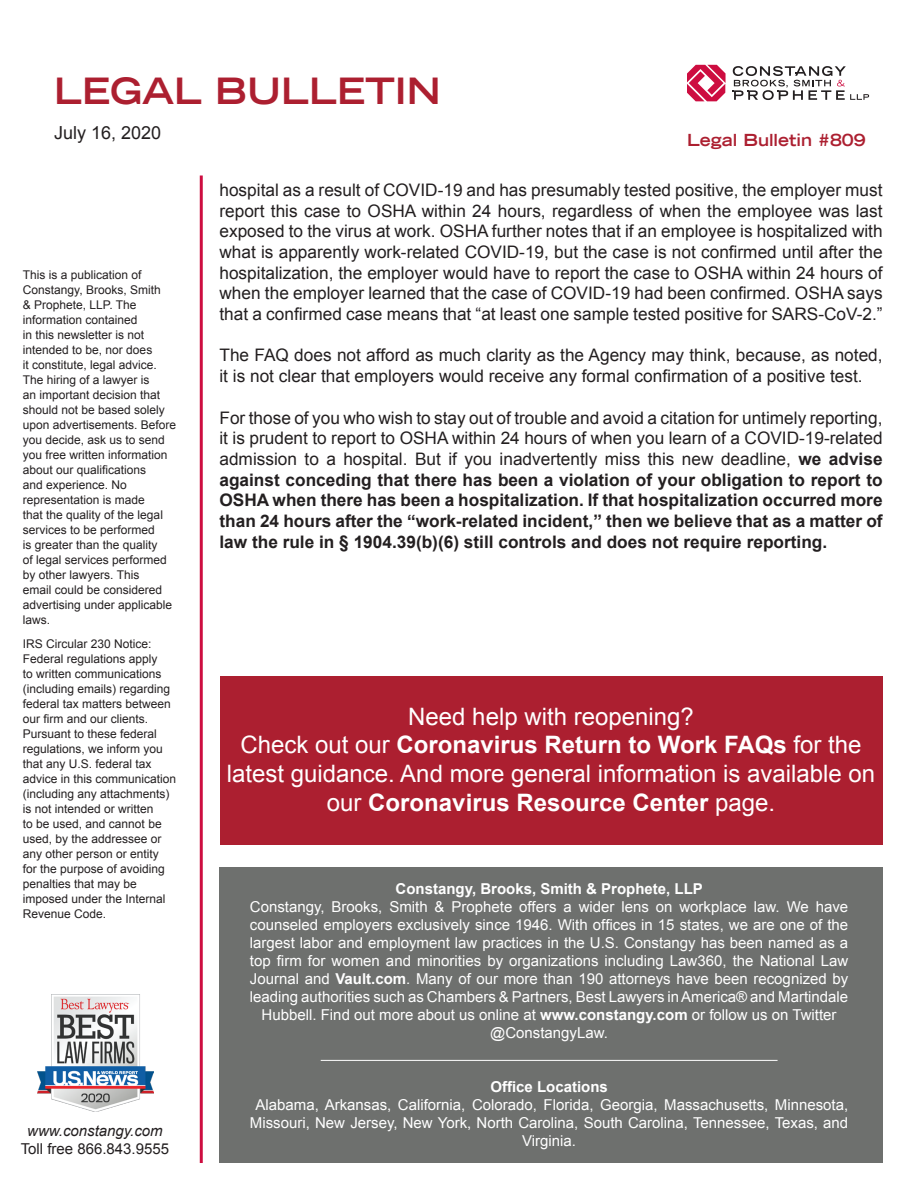
<style>
.page{position:relative;width:918px;height:1188px;background:#fff}
.page>*{position:absolute;margin:0;border:0;box-sizing:border-box;transform-origin:0 0}
.t1{font:700 expanded 36px "Trade Gothic LH";color:#ac1f30}
.t2{font:24px/28.8px "Arial";color:#fff;text-align:center}
.t3{font:18px "Arial";color:#231f20}
.t4{font:17.25px/20.7px "Arial";color:#231f20;text-align:justify}
.t5{font:700 17.25px/20.7px "Arial";color:#231f20;text-align:justify}
.t6{font:700 expanded 16.5px "Trade Gothic LH";color:#ac1f30}
.t7{font:15px/18px "Arial";color:#fff;text-align:center}
.t8{font:700 15px "Arial";color:#fff}
.t9{font:15px "Arial";color:#231f20}
.t10{font:italic 15px "Arial";color:#231f20}
.t11{font:12px/15px "Arial";color:#231f20}
.s1{font-weight:400}
.s2{font-weight:700}
</style>
<div class="page">
<div style="left:219px;top:867px;width:664px;height:296px;background:#6e706e"></div>
<hr style="left:321px;top:1060px;width:457px;height:1px;background:#fff">
<hr style="left:200px;top:176px;width:3px;height:987px;background:#cd0d40">
<svg style="left:733px;top:66px;width:136px;height:34px"></svg>
<svg style="left:687px;top:65px;width:39px;height:36px"></svg>
<img style="left:37px;top:994px;width:117px;height:117px">
<div style="left:220px;top:676px;width:662px;height:168px;background:#ac1f30"></div>
<p class="t1" style="left:54px;top:67px;width:388px">LEGAL BULLETIN</p>
<p class="t3" style="left:54px;top:121px;width:109px">July 16, 2020</p>
<p class="t6" style="left:687px;top:129px;width:180px">Legal Bulletin #809</p>
<p class="t11" style="left:23px;top:267px;width:155px">This is a publication of<br>Constangy, Brooks, Smith<br>&amp; Prophete, LLP. The information contained<br>in this newsletter is not intended to be, nor does<br>it constitute, legal advice.<br>The hiring of a lawyer is<br>an important decision that should not be based solely upon advertisements. Before you decide, ask us to send you free written information about our qualifications<br>and experience. No representation is made<br>that the quality of the legal services to be performed<br>is greater than the quality<br>of legal services performed by other lawyers. This<br>email could be considered advertising under applicable laws.</p>
<p class="t11" style="left:23px;top:636px;width:155px">IRS Circular 230 Notice:<br>Federal regulations apply<br>to written communications (including emails) regarding federal tax matters between our firm and our clients.<br>Pursuant to these federal regulations, we inform you that any U.S. federal tax advice in this communication (including any attachments) is not intended or written<br>to be used, and cannot be used, by the addressee or any other person or entity<br>for the purpose of avoiding penalties that may be imposed under the Internal<br>Revenue Code.</p>
<p class="t10" style="left:27px;top:1122px;width:137px">www.constangy.com</p>
<p class="t9" style="left:21px;top:1139px;width:150px">Toll free 866.843.9555</p>
<p class="t4" style="left:219px;top:180px;width:665px">hospital as a result of COVID-19 and has presumably tested positive, the employer must report this case to OSHA within 24 hours, regardless of when the employee was last exposed to the virus at work. OSHA further notes that if an employee is hospitalized with what is apparently work-related COVID-19, but the case is not confirmed until after the hospitalization, the employer would have to report the case to OSHA within 24 hours of when the employer learned that the case of COVID-19 had been confirmed. OSHA says that a confirmed case means that “at least one sample tested positive for SARS-CoV-2.”</p>
<p class="t4" style="left:219px;top:345px;width:665px">The FAQ does not afford as much clarity as the Agency may think, because, as noted, it is not clear that employers would receive any formal confirmation of a positive test.</p>
<p class="t5" style="left:219px;top:408px;width:665px"><span class="s1">For those of you who wish to stay out of trouble and avoid a citation for untimely reporting, it is prudent to report to OSHA within 24 hours of when you learn of a COVID-19-related admission to a hospital. But if you inadvertently miss this new deadline,</span> we advise against conceding that there has been a violation of your obligation to report to OSHA when there has been a hospitalization. If that hospitalization occurred more than 24 hours after the “work-related incident,” then we believe that as a matter of law the rule in § 1904.39(b)(6) still controls and does not require reporting.</p>
<p class="t2" style="left:408px;top:702px;width:287px">Need help with reopening?</p>
<p class="t2" style="left:227px;top:731px;width:650px">Check out our <span class="s2">Coronavirus Return to Work FAQs</span> for the latest guidance. And more general information is available on our <span class="s2">Coronavirus Resource Center</span> page.</p>
<p class="t8" style="left:396px;top:879px;width:309px">Constangy, Brooks, Smith &amp; Prophete, LLP</p>
<p class="t7" style="left:250px;top:898px;width:600px">Constangy, Brooks, Smith &amp; Prophete offers a wider lens on workplace law. We have counseled employers exclusively since 1946. With offices in 15 states, we are one of the largest labor and employment law practices in the U.S. Constangy has been named as a top firm for women and minorities by organizations including Law360, the National Law Journal and <span class="s2">Vault.com</span>. Many of our more than 190 attorneys have been recognized by leading authorities such as Chambers &amp; Partners, Best Lawyers in America® and Martindale Hubbell. Find out more about us online at <span class="s2">www.constangy.com</span> or follow us on Twitter</p>
<p class="t7" style="left:490px;top:1024px;width:119px">@ConstangyLaw.</p>
<p class="t8" style="left:490px;top:1077px;width:119px">Office Locations</p>
<p class="t7" style="left:250px;top:1096px;width:600px">Alabama, Arkansas, California, Colorado, Florida, Georgia, Massachusetts, Minnesota,<br>Missouri, New Jersey, New York, North Carolina, South Carolina, Tennessee, Texas, and<br>Virginia.</p>
</div>
